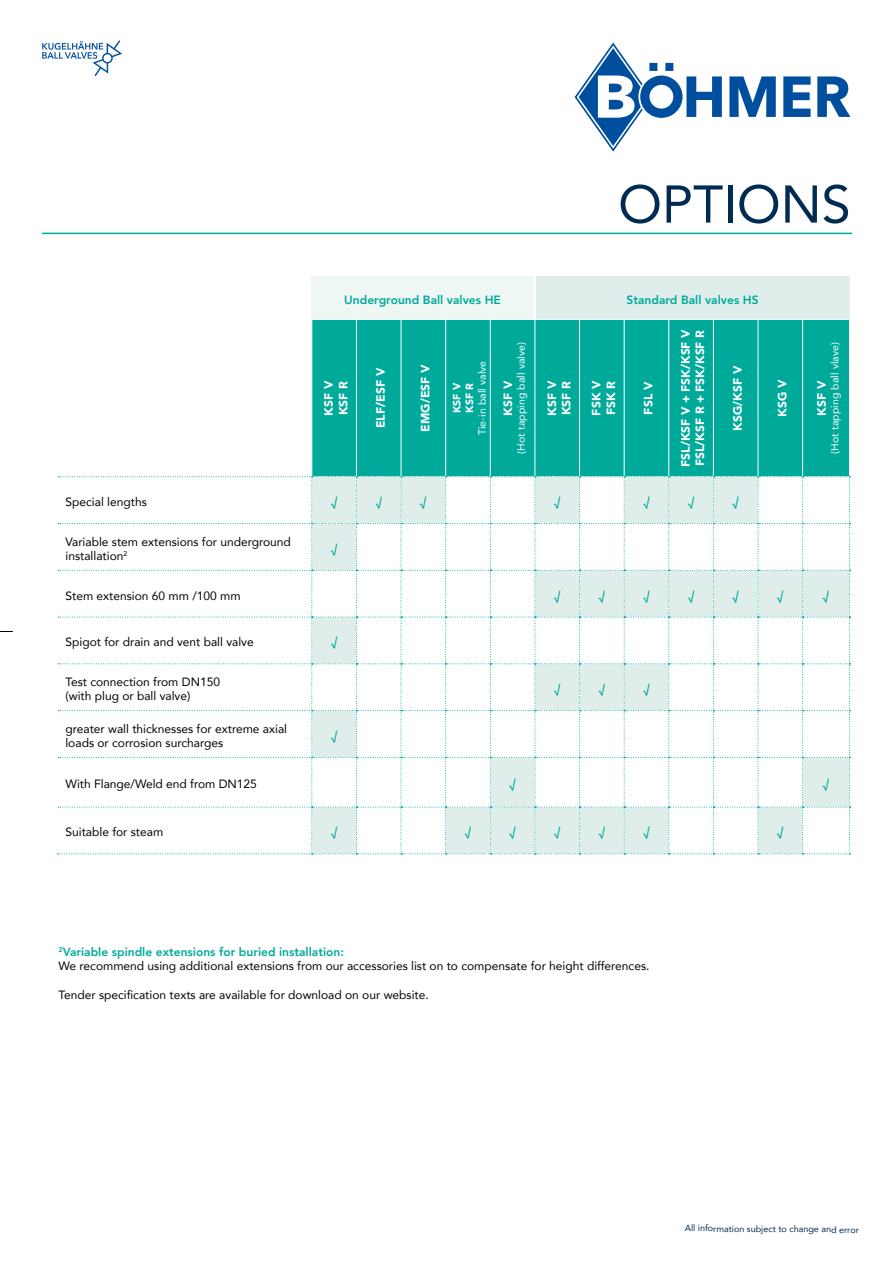
<style>
.page{position:relative;width:893px;height:1263px;background:#fff}
.page>*{position:absolute;margin:0;border:0;box-sizing:border-box;transform-origin:0 0}
.t1{font:52.5px "Avenir";color:#002b53}
.t2{font:12px/14.4px "Avenir";color:#000}
.t3{font:900 12px/14.4px "Avenir";letter-spacing:.01em;color:#fff}
.t4{font:800 12px "Avenir";color:#00aa9b}
.t5{font:500 12px "Avenir";color:#00aa9b}
.t6{font:10.5px "Avenir";letter-spacing:.01em;color:#fff}
.t7{font:900 10.5px/12.6px "Avenir";color:#fff}
.t8{font:9px "Avenir";color:#002b53}
.s1{font-weight:800;color:#00aa9b}
</style>
<div class="page">
<svg style="left:0;top:631px;width:13px;height:1px"></svg>
<svg style="left:42px;top:40px;width:80px;height:36px"></svg>
<svg style="left:817px;top:76px;width:33px;height:41px"></svg>
<svg style="left:783px;top:76px;width:28px;height:41px"></svg>
<svg style="left:729px;top:76px;width:47px;height:41px"></svg>
<svg style="left:575px;top:43px;width:147px;height:109px"></svg>
<hr style="left:42px;top:233px;width:810px;height:1px;background:#00aa9b">
<div style="left:311px;top:277px;width:223px;height:43px;background:#eff7f5"></div>
<div style="left:536px;top:277px;width:313px;height:42px;background:#dfeeeb"></div>
<div style="left:312px;top:320px;width:537px;height:156px;background:#00aa9b"></div>
<hr style="left:57px;top:319px;width:255px;height:1px;background:#fff">
<hr style="left:312px;top:319px;width:44px;height:1px;background:#fff">
<hr style="left:356px;top:319px;width:45px;height:1px;background:#fff">
<hr style="left:356px;top:320px;width:1px;height:156px;background:#fff">
<hr style="left:401px;top:319px;width:45px;height:1px;background:#fff">
<hr style="left:401px;top:320px;width:1px;height:156px;background:#fff">
<hr style="left:446px;top:319px;width:44px;height:1px;background:#fff">
<hr style="left:445px;top:320px;width:1px;height:156px;background:#fff">
<hr style="left:490px;top:319px;width:45px;height:1px;background:#fff">
<hr style="left:490px;top:320px;width:1px;height:156px;background:#fff">
<hr style="left:535px;top:320px;width:1px;height:156px;background:#fff">
<hr style="left:579px;top:320px;width:1px;height:156px;background:#fff">
<hr style="left:624px;top:320px;width:1px;height:156px;background:#fff">
<hr style="left:668px;top:320px;width:1px;height:156px;background:#fff">
<hr style="left:713px;top:320px;width:1px;height:156px;background:#fff">
<hr style="left:758px;top:320px;width:1px;height:156px;background:#fff">
<hr style="left:802px;top:320px;width:1px;height:156px;background:#fff">
<svg style="left:57px;top:476px;width:793px;height:378px"></svg>
<h1 class="t1" style="left:618px;top:162px;width:234px">OPTIONS</h1>
<p class="t4" style="left:344px;top:291px;width:158px">Underground Ball valves HE</p>
<p class="t3" style="left:321px;top:416px;width:37px;rotate:-90deg">KSF V<br>KSF R</p>
<p class="t3" style="left:373px;top:428px;width:62px;rotate:-90deg">ELF/ESF V</p>
<p class="t3" style="left:418px;top:432px;width:69px;rotate:-90deg">EMG/ESF V</p>
<p class="t6" style="left:474px;top:435px;width:76px;rotate:-90deg">Tie-in ball valve</p>
<p class="t7" style="left:450px;top:413px;width:32px;rotate:-90deg">KSF V<br>KSF R</p>
<p class="t6" style="left:513px;top:454px;width:114px;rotate:-90deg">(Hot tapping ball valve)</p>
<p class="t3" style="left:501px;top:416px;width:37px;rotate:-90deg">KSF V</p>
<p class="t4" style="left:627px;top:291px;width:134px">Standard Ball valves HS</p>
<p class="t3" style="left:544px;top:416px;width:37px;rotate:-90deg">KSF V<br>KSF R</p>
<p class="t3" style="left:589px;top:416px;width:37px;rotate:-90deg">FSK V<br>FSK R</p>
<p class="t3" style="left:641px;top:414px;width:34px;rotate:-90deg">FSL V</p>
<p class="t3" style="left:678px;top:467px;width:139px;rotate:-90deg">FSL/KSF V + FSK/KSF V<br>FSL/KSF R + FSK/KSF R</p>
<p class="t3" style="left:730px;top:431px;width:67px;rotate:-90deg">KSG/KSF V</p>
<p class="t6" style="left:826px;top:454px;width:114px;rotate:-90deg">(Hot tapping ball vlave)</p>
<p class="t3" style="left:775px;top:417px;width:39px;rotate:-90deg">KSG V</p>
<p class="t3" style="left:814px;top:416px;width:37px;rotate:-90deg">KSF V</p>
<p class="t2" style="left:65px;top:494px;width:83px">Special lengths</p>
<p class="t5" style="left:331px;top:492px;width:8px">√</p>
<p class="t5" style="left:376px;top:492px;width:8px">√</p>
<p class="t5" style="left:420px;top:492px;width:8px">√</p>
<p class="t5" style="left:554px;top:492px;width:8px">√</p>
<p class="t5" style="left:643px;top:492px;width:8px">√</p>
<p class="t5" style="left:688px;top:492px;width:8px">√</p>
<p class="t5" style="left:733px;top:492px;width:8px">√</p>
<p class="t2" style="left:65px;top:534px;width:227px">Variable stem extensions for underground installation<sup>2</sup></p>
<p class="t5" style="left:331px;top:538px;width:8px">√</p>
<p class="t2" style="left:65px;top:588px;width:177px">Stem extension 60 mm /100 mm</p>
<p class="t5" style="left:554px;top:585px;width:8px">√</p>
<p class="t5" style="left:599px;top:585px;width:8px">√</p>
<p class="t5" style="left:643px;top:585px;width:8px">√</p>
<p class="t5" style="left:688px;top:585px;width:8px">√</p>
<p class="t5" style="left:733px;top:585px;width:8px">√</p>
<p class="t5" style="left:777px;top:585px;width:8px">√</p>
<p class="t5" style="left:823px;top:585px;width:8px">√</p>
<p class="t2" style="left:65px;top:635px;width:190px">Spigot for drain and vent ball valve</p>
<p class="t5" style="left:331px;top:632px;width:8px">√</p>
<p class="t2" style="left:65px;top:674px;width:156px">Test connection from DN150 (with plug or ball valve)</p>
<p class="t5" style="left:554px;top:679px;width:8px">√</p>
<p class="t5" style="left:599px;top:679px;width:8px">√</p>
<p class="t5" style="left:643px;top:679px;width:8px">√</p>
<p class="t2" style="left:65px;top:721px;width:223px">greater wall thicknesses for extreme axial loads or corrosion surcharges</p>
<p class="t5" style="left:331px;top:725px;width:8px">√</p>
<p class="t2" style="left:65px;top:776px;width:193px">With Flange/Weld end from DN125</p>
<p class="t5" style="left:509px;top:774px;width:8px">√</p>
<p class="t5" style="left:823px;top:774px;width:8px">√</p>
<p class="t2" style="left:65px;top:825px;width:99px">Suitable for steam</p>
<p class="t5" style="left:331px;top:822px;width:8px">√</p>
<p class="t5" style="left:465px;top:822px;width:8px">√</p>
<p class="t5" style="left:509px;top:822px;width:8px">√</p>
<p class="t5" style="left:554px;top:822px;width:8px">√</p>
<p class="t5" style="left:599px;top:822px;width:8px">√</p>
<p class="t5" style="left:643px;top:822px;width:8px">√</p>
<p class="t5" style="left:777px;top:822px;width:8px">√</p>
<p class="t2" style="left:59px;top:944px;width:592px"><sup>2</sup><span class="s1">Variable spindle extensions for buried installation:<br></span>We recommend using additional extensions from our accessories list on to compensate for height differences.</p>
<p class="t2" style="left:59px;top:987px;width:372px">Tender specification texts are available for download on our website.</p>
<p class="t8" style="left:685px;top:1220px;width:176px;rotate:1deg">All information subject to change and error</p>
</div>
